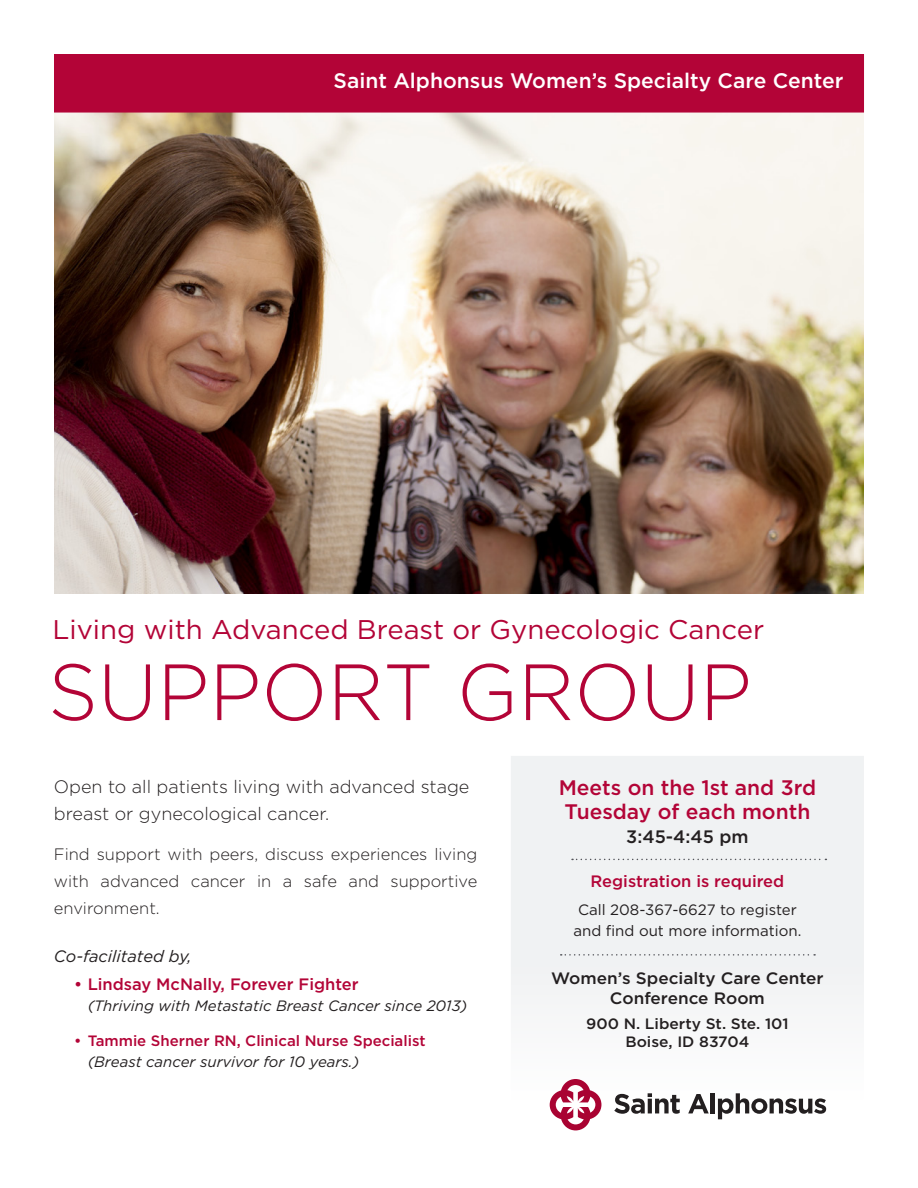
<style>
.page{position:relative;width:918px;height:1188px;background:#fff}
.page>*{position:absolute;margin:0;border:0;box-sizing:border-box;transform-origin:0 0}
.t1{font:300 79.5px "Gotham";color:#b30437}
.t2{font:27px "Gotham";color:#b30437}
.t3{font:500 21px "Gotham";color:#fff}
.t4{font:500 21px/24px "Gotham";color:#b30437}
.t5{font:300 18px/27px "Gotham";color:#231f20}
.t6{font:500 18px "Gotham";color:#231f20}
.t7{font:300 16.5px/27px "Gotham";color:#231f20;text-align:justify}
.t8{font:500 16.5px "Gotham";color:#b30437}
.t9{font:500 16.5px "Gotham";color:#231f20;scale:1.04 1}
.t10{font:italic 16.5px "Gotham";color:#231f20}
.t11{font:500 15px/21px "Gotham";color:#b30437}
.t12{font:15px/21px "Gotham";color:#231f20;text-align:center}
.t13{font:italic 15px "Gotham";color:#231f20}
.t14{font:500 15px "Gotham";color:#231f20;scale:1.04 1}
.s1{font-weight:400;font-style:italic;color:#231f20}
</style>
<div class="page">
<img style="left:54px;top:113px;width:810px;height:481px">
<div style="left:54px;top:54px;width:810px;height:59px;background:#b30437;border:2px solid #b30437"></div>
<div style="left:511px;top:756px;width:353px;height:378px;background:linear-gradient(to right,#f3f4f5,#f3f5f6);border:2px solid #d0d4d8"></div>
<svg style="left:572px;top:859px;width:254px;height:1px"></svg>
<svg style="left:550px;top:1079px;width:51px;height:51px"></svg>
<svg style="left:614px;top:1093px;width:66px;height:21px"></svg>
<svg style="left:688px;top:1094px;width:21px;height:19px"></svg>
<hr style="left:711px;top:1093px;width:4px;height:20px;background:#231f20">
<svg style="left:718px;top:1093px;width:108px;height:26px"></svg>
<svg style="left:561px;top:954px;width:254px;height:2px"></svg>
<p class="t3" style="left:334px;top:68px;width:511px">Saint Alphonsus Women’s Specialty Care Center</p>
<p class="t2" style="left:52px;top:615px;width:713px">Living with Advanced Breast or Gynecologic Cancer</p>
<p class="t1" style="left:48px;top:649px;width:705px">SUPPORT GROUP</p>
<p class="t5" style="left:54px;top:773px;width:417px">Open to all patients living with advanced stage breast or gynecological cancer.</p>
<p class="t7" style="left:54px;top:841px;width:425px">Find support with peers, discuss experiences living with advanced cancer in a safe and supportive environment.</p>
<p class="t10" style="left:54px;top:947px;width:139px">Co-facilitated by,</p>
<p class="t8" style="left:74px;top:975px;width:286px">• Lindsay McNally, Forever Fighter</p>
<p class="t13" style="left:88px;top:997px;width:381px">(Thriving with Metastatic Breast Cancer since 2013)</p>
<p class="t11" style="left:88px;top:1029px;width:339px;text-indent:-14px">• Tammie Sherner RN, Clinical Nurse Specialist <span class="s1">(Breast cancer survivor for 10 years.)</span></p>
<p class="t4" style="left:559px;top:775px;width:259px">Meets on the 1st and 3rd<br>Tuesday of each month</p>
<p class="t6" style="left:626px;top:827px;width:124px">3:45-4:45 pm</p>
<p class="t8" style="left:591px;top:872px;width:195px">Registration is required</p>
<p class="t12" style="left:573px;top:899px;width:229px">Call 208-367-6627 to register and find out more information.</p>
<p class="t9" style="left:551px;top:969px;width:263px">Women’s Specialty Care Center</p>
<p class="t9" style="left:610px;top:989px;width:151px">Conference Room</p>
<p class="t14" style="left:586px;top:1015px;width:196px">900 N. Liberty St. Ste. 101</p>
<p class="t14" style="left:625px;top:1033px;width:121px">Boise, ID 83704</p>
</div>
